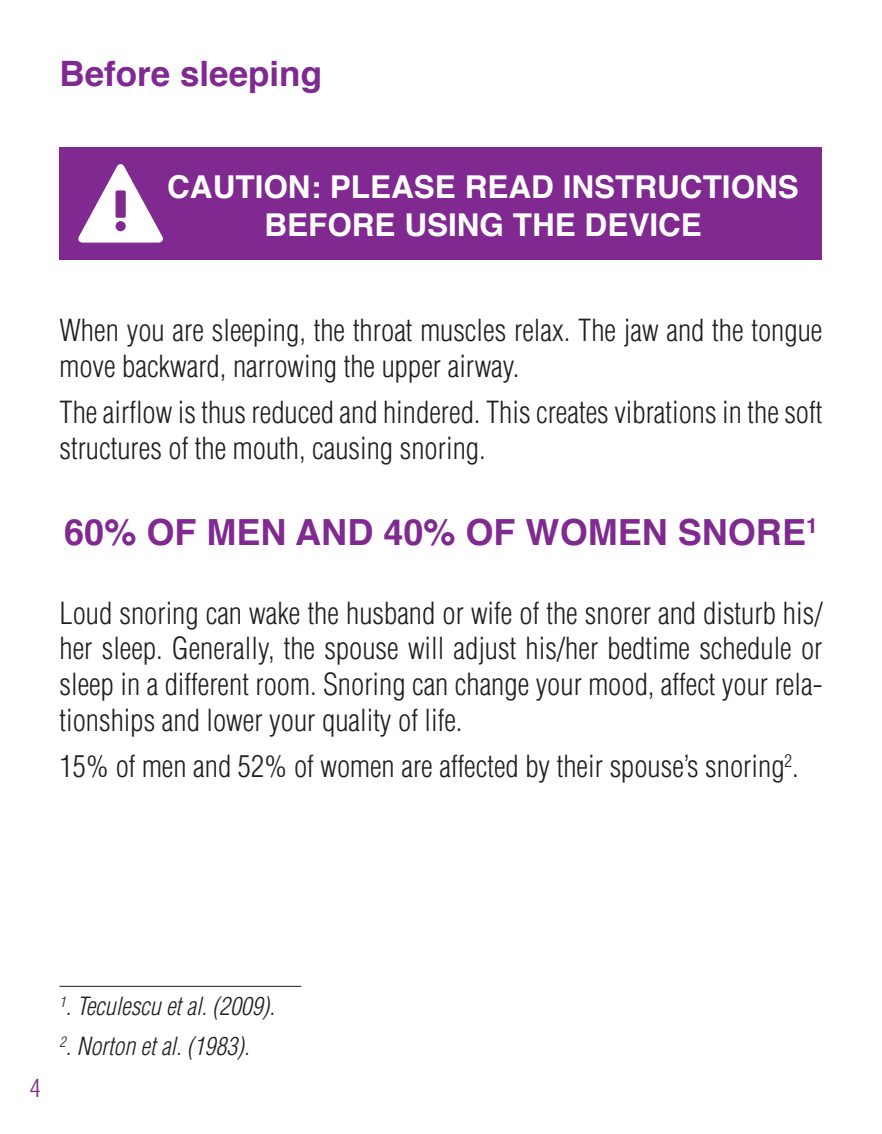
<style>
.page{position:relative;width:882px;height:1134px;background:#fff}
.page>*{position:absolute;margin:0;border:0;box-sizing:border-box;transform-origin:0 0}
.t1{font:700 36.05px "Helvetica";color:#802990}
.t2{font:700 35px "Helvetica";color:#802990}
.t3{font:700 31.5px/37.8px "Helvetica";color:#fff;text-align:center}
.t4{font:300 condensed 29.75px/35.7px "Helvetica";color:#231f20}
.t5{font:italic 300 condensed 24.5px "Helvetica";color:#231f20}
.t6{font:300 condensed 24.5px "Helvetica";color:#802990}
</style>
<div class="page">
<div style="left:60px;top:147px;width:762px;height:113px;background:#802990"></div>
<svg style="left:78px;top:164px;width:85px;height:79px"></svg>
<hr style="left:60px;top:986px;width:241px;height:1px;background:#231f20">
<p class="t2" style="left:60px;top:45px;width:264px">Before sleeping</p>
<p class="t3" style="left:167px;top:169px;width:633px">CAUTION: PLEASE READ INSTRUCTIONS<br>BEFORE USING THE DEVICE</p>
<p class="t4" style="left:60px;top:313px;width:765px">When you are sleeping, the throat muscles relax. The jaw and the tongue move backward, narrowing the upper airway.</p>
<p class="t4" style="left:60px;top:394px;width:764px">The airflow is thus reduced and hindered. This creates vibrations in the soft structures of the mouth, causing snoring.</p>
<p class="t1" style="left:64px;top:503px;width:755px">60% OF MEN AND 40% OF WOMEN SNORE<sup>1</sup></p>
<p class="t4" style="left:60px;top:595px;width:765px;text-align:justify">Loud snoring can wake the husband or wife of the snorer and disturb his/ her sleep. Generally, the spouse will adjust his/her bedtime schedule or sleep in a different room. Snoring can change your mood, affect your rela&shy;tionships and lower your quality of life.</p>
<p class="t4" style="left:60px;top:748px;width:741px">15% of men and 52% of women are affected by their spouse’s snoring<sup>2</sup>.</p>
<p class="t6" style="left:30px;top:1073px;width:12px">4</p>
<p class="t5" style="left:60px;top:991px;width:217px"><sup>1</sup>. Teculescu et al. (2009).</p>
<p class="t5" style="left:60px;top:1031px;width:191px"><sup>2</sup>. Norton et al. (1983).</p>
</div>
